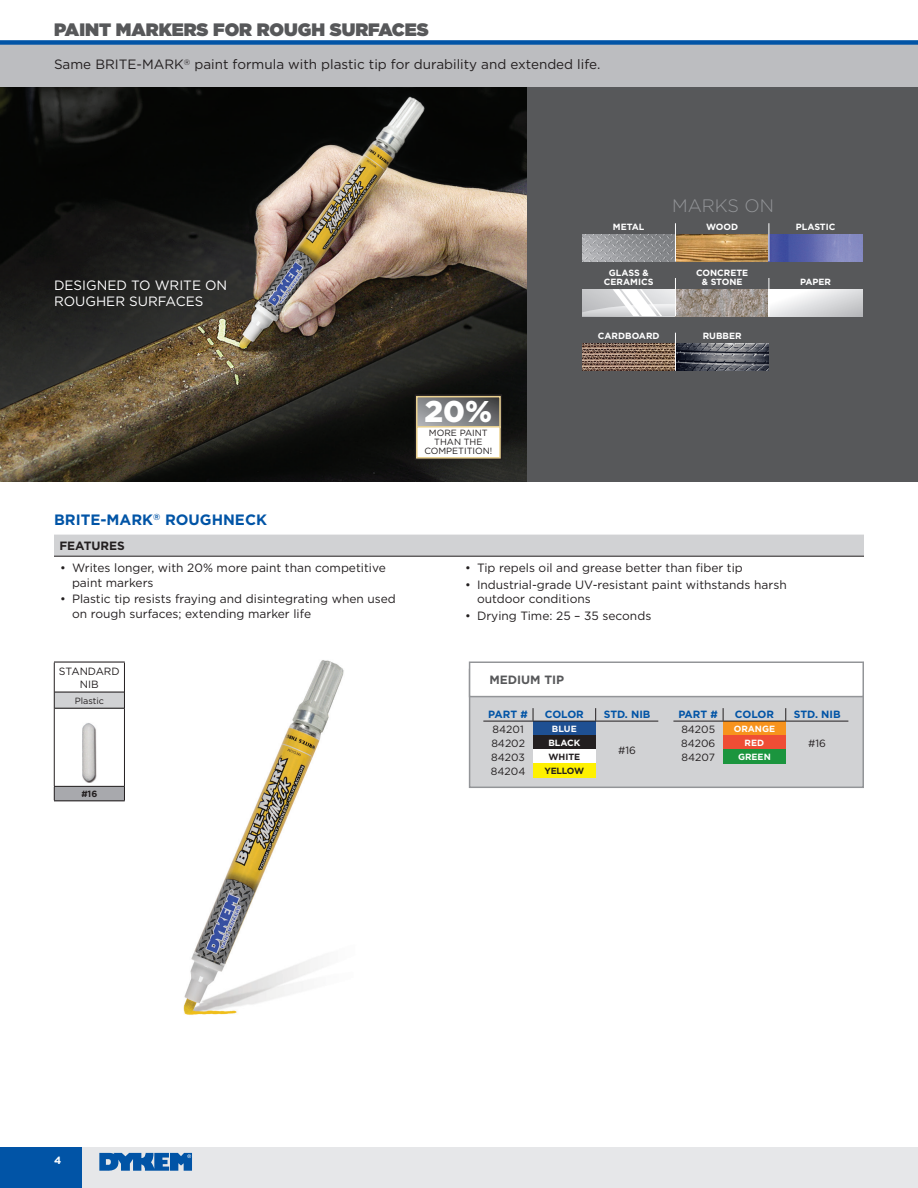
<style>
.page{position:relative;width:918px;height:1188px;background:#fff}
.page>*{position:absolute;margin:0;border:0;box-sizing:border-box;transform-origin:0 0}
.t1{font:900 30px "Gotham";color:#fff}
.t2{font:900 18px "Gotham";color:#57585a}
.t3{font:300 18px "Gotham";color:#939598}
.Header_Product_name{font:700 15px "Gotham";color:#0154a6}
.t4{font:13.5px "Gotham";color:#231f20}
.t5{font:13.5px/16.2px "Gotham";color:#fff}
.t6{font:12px/14.4px "Gotham";color:#231f20}
.t7{font:700 12px "Gotham";color:#57585a}
.Features{font:700 12px "Gotham";color:#231f20}
.Container_Size{font:10.5px/12.6px "Gotham";color:#231f20;text-align:center}
.Part{font:700 10.5px "Gotham";color:#0154a6}
.CODE_Chart{font:10.5px "Gotham";color:#231f20}
.t8{font:700 10.5px "Gotham";color:#fff}
.Write_on{font:700 9px/9px "Gotham";color:#fff;text-align:center}
.t9{font:9px/9px "Gotham";color:#231f20;text-align:center}
.Codes{font:700 9px "Gotham";letter-spacing:-.015em;color:#231f20}
.Codes-2{font:700 9px "Gotham";color:#fff}
</style>
<div class="page">
<div style="left:69px;top:1148px;width:849px;height:40px;background:#e6e7e9"></div>
<div style="left:0;top:1148px;width:81px;height:40px;background:#0154a6"></div>
<svg style="left:99px;top:1153px;width:93px;height:18px;background:#2a6eb2"></svg>
<div style="left:526px;top:86px;width:392px;height:396px;background:#57585a"></div>
<img style="left:0;top:86px;width:526px;height:396px">
<div style="left:54px;top:535px;width:810px;height:21px;background:#d1d2d4"></div>
<hr style="left:54px;top:556px;width:405px;height:1px;background:#231f20">
<hr style="left:459px;top:556px;width:405px;height:1px;background:#231f20">
<img style="left:53px;top:660px;width:291px;height:355px">
<div style="left:469px;top:669px;width:395px;height:119px;background:#d1d2d4;border:2px solid #939598"></div>
<div style="left:469px;top:662px;width:395px;height:35px;background:#fff;border:2px solid #939598"></div>
<div style="left:533px;top:721px;width:63px;height:14px;background:#1e5093"></div>
<div style="left:533px;top:735px;width:63px;height:14px;background:#231f20"></div>
<div style="left:533px;top:749px;width:63px;height:14px;background:#fff"></div>
<div style="left:533px;top:763px;width:63px;height:14px;background:#fff101"></div>
<hr style="left:533px;top:721px;width:63px;height:1px;background:#231f20">
<hr style="left:596px;top:721px;width:62px;height:1px;background:#231f20">
<hr style="left:483px;top:721px;width:50px;height:1px;background:#231f20">
<svg style="left:533px;top:708px;width:1px;height:13px"></svg>
<svg style="left:595px;top:708px;width:1px;height:13px"></svg>
<div style="left:723px;top:721px;width:63px;height:15px;background:#f7931d"></div>
<div style="left:723px;top:736px;width:63px;height:14px;background:#ef4d35"></div>
<div style="left:723px;top:750px;width:63px;height:14px;background:#1b953e"></div>
<hr style="left:723px;top:721px;width:63px;height:1px;background:#231f20">
<hr style="left:786px;top:721px;width:62px;height:1px;background:#231f20">
<hr style="left:673px;top:721px;width:50px;height:1px;background:#231f20">
<svg style="left:723px;top:708px;width:1px;height:13px"></svg>
<svg style="left:785px;top:708px;width:1px;height:13px"></svg>
<svg style="left:54px;top:663px;width:71px;height:137px"></svg>
<hr style="left:54px;top:661px;width:71px;height:2px;background:#231f20">
<hr style="left:55px;top:692px;width:69px;height:1px;background:#231f20">
<hr style="left:55px;top:708px;width:69px;height:1px;background:#231f20">
<hr style="left:54px;top:800px;width:71px;height:1px;background:#231f20">
<img style="left:80px;top:723px;width:19px;height:59px">
<div style="left:415px;top:394px;width:87px;height:66px;border:4px solid #231f20"></div>
<svg style="left:419px;top:399px;width:79px;height:26px;background:#797b7e"></svg>
<div style="left:416px;top:396px;width:85px;height:32px;border:2px solid #ead18f"></div>
<div style="left:416px;top:426px;width:85px;height:33px;background:#fff;border:2px solid #ead18f"></div>
<div style="left:0;top:41px;width:918px;height:45px;background:#bcbdc0"></div>
<div style="left:0;top:40px;width:918px;height:5px;background:#0154a6"></div>
<img style="left:582px;top:234px;width:280px;height:27px">
<svg style="left:582px;top:289px;width:93px;height:27px;background:#dedfe0"></svg>
<img style="left:676px;top:289px;width:92px;height:27px">
<svg style="left:769px;top:289px;width:93px;height:27px;background:#e3e3e5"></svg>
<img style="left:582px;top:344px;width:93px;height:27px">
<svg style="left:676px;top:344px;width:93px;height:27px"></svg>
<hr style="left:675px;top:333px;width:1px;height:38px;background:#fff">
<hr style="left:675px;top:223px;width:1px;height:38px;background:#fff">
<hr style="left:768px;top:223px;width:1px;height:38px;background:#fff">
<hr style="left:675px;top:278px;width:1px;height:38px;background:#fff">
<hr style="left:768px;top:278px;width:1px;height:38px;background:#fff">
<p class="t2" style="left:54px;top:19px;width:376px">PAINT MARKERS FOR ROUGH SURFACES</p>
<p class="t4" style="left:54px;top:57px;width:548px">Same BRITE-MARK<sup>®</sup> paint formula with plastic tip for durability and extended life.</p>
<p class="t5" style="left:54px;top:277px;width:175px">DESIGNED TO WRITE ON<br>ROUGHER SURFACES</p>
<p class="Header_Product_name" style="left:54px;top:511px;width:215px">BRITE-MARK<sup>®</sup> ROUGHNECK</p>
<p class="Features" style="left:59px;top:539px;width:67px">FEATURES</p>
<p class="t6" style="left:72px;top:561px;width:315px;text-indent:-12px">• Writes longer, with 20% more paint than competitive paint markers</p>
<p class="t6" style="left:72px;top:592px;width:325px;text-indent:-12px">• Plastic tip resists fraying and disintegrating when used on rough surfaces; extending marker life</p>
<p class="t1" style="left:425px;top:393px;width:69px">20%</p>
<p class="t9" style="left:429px;top:428px;width:60px">MORE PAINT<br>THAN THE</p>
<p class="t9" style="left:424px;top:446px;width:70px">COMPETITION!</p>
<p class="Write_on" style="left:613px;top:222px;width:33px">METAL</p>
<p class="t3" style="left:672px;top:194px;width:103px">MARKS ON</p>
<p class="Write_on" style="left:706px;top:222px;width:34px">WOOD</p>
<p class="Write_on" style="left:604px;top:269px;width:51px">GLASS &amp;<br>CERAMICS</p>
<p class="Write_on" style="left:696px;top:269px;width:54px">CONCRETE &amp; STONE</p>
<p class="Write_on" style="left:598px;top:331px;width:63px">CARDBOARD</p>
<p class="Write_on" style="left:703px;top:331px;width:40px">RUBBER</p>
<p class="Write_on" style="left:796px;top:222px;width:41px">PLASTIC</p>
<p class="Write_on" style="left:800px;top:278px;width:33px">PAPER</p>
<p class="t6" style="left:465px;top:561px;width:279px">• Tip repels oil and grease better than fiber tip</p>
<p class="t6" style="left:477px;top:577px;width:311px;text-indent:-12px">• Industrial-grade UV-resistant paint withstands harsh outdoor conditions</p>
<p class="t6" style="left:465px;top:609px;width:188px">• Drying Time: 25 – 35 seconds</p>
<p class="Container_Size" style="left:59px;top:665px;width:62px">STANDARD<br>NIB</p>
<p class="t9" style="left:75px;top:696px;width:31px">Plastic</p>
<p class="Codes" style="left:81px;top:789px;width:18px">#16</p>
<p class="t8" style="left:54px;top:1154px;width:9px">4</p>
<p class="t7" style="left:489px;top:673px;width:76px">MEDIUM TIP</p>
<p class="Part" style="left:488px;top:708px;width:41px">PART #</p>
<p class="Part" style="left:545px;top:708px;width:41px">COLOR</p>
<p class="Part" style="left:604px;top:708px;width:48px">STD. NIB</p>
<p class="Container_Size" style="left:493px;top:723px;width:33px">84201</p>
<p class="Codes-2" style="left:552px;top:724px;width:26px">BLUE</p>
<p class="CODE_Chart" style="left:618px;top:744px;width:19px">#16</p>
<p class="Container_Size" style="left:491px;top:736px;width:35px">84202</p>
<p class="Codes-2" style="left:548px;top:737px;width:33px">BLACK</p>
<p class="Container_Size" style="left:491px;top:750px;width:35px">84203</p>
<p class="Codes" style="left:548px;top:752px;width:33px">WHITE</p>
<p class="Container_Size" style="left:491px;top:764px;width:36px">84204</p>
<p class="Codes" style="left:545px;top:766px;width:41px">YELLOW</p>
<p class="Part" style="left:678px;top:708px;width:41px">PART #</p>
<p class="Part" style="left:735px;top:708px;width:41px">COLOR</p>
<p class="Part" style="left:794px;top:708px;width:48px">STD. NIB</p>
<p class="Container_Size" style="left:681px;top:723px;width:35px">84205</p>
<p class="Write_on" style="left:734px;top:724px;width:43px">ORANGE</p>
<p class="Container_Size" style="left:681px;top:737px;width:36px">84206</p>
<p class="Write_on" style="left:745px;top:738px;width:21px">RED</p>
<p class="Container_Size" style="left:808px;top:737px;width:19px">#16</p>
<p class="Container_Size" style="left:682px;top:751px;width:35px">84207</p>
<p class="Write_on" style="left:738px;top:752px;width:34px">GREEN</p>
</div>
